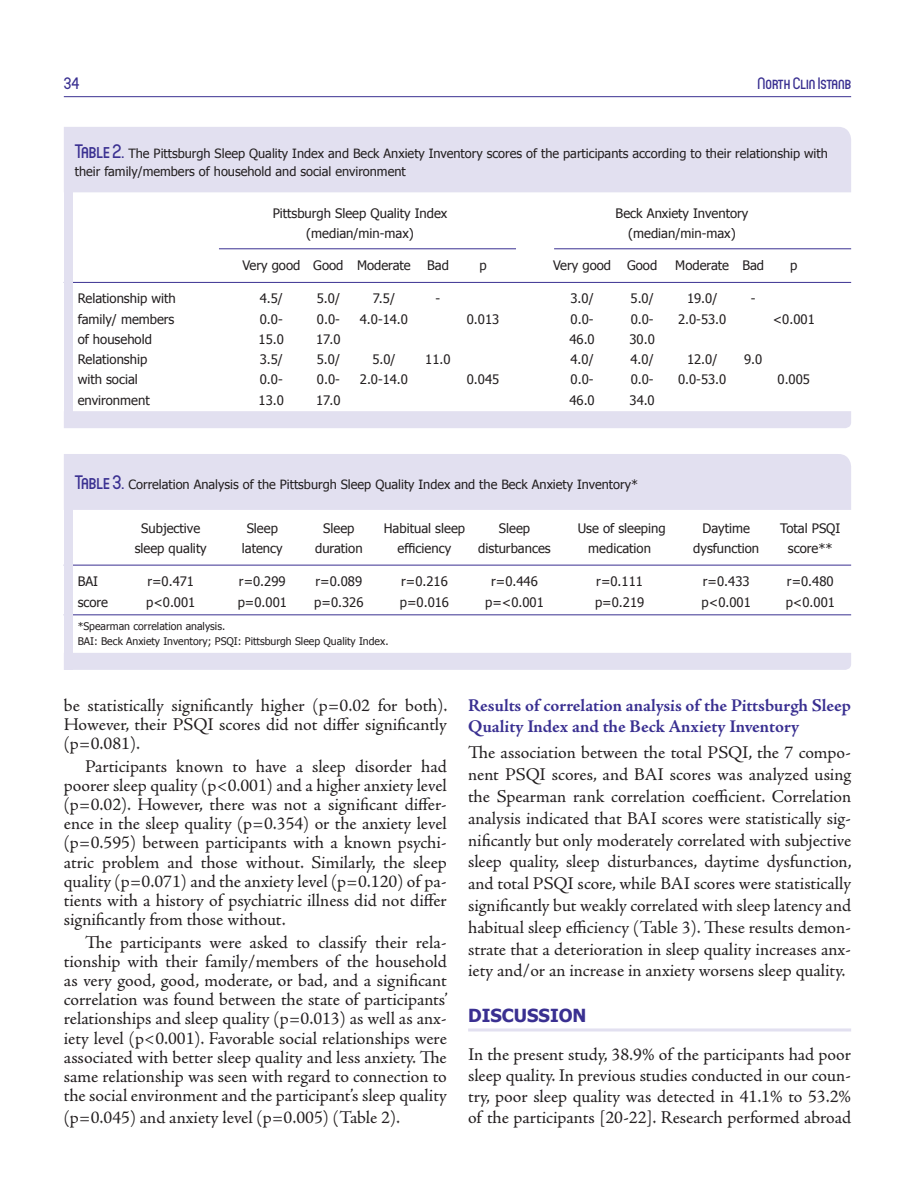
<style>
.page{position:relative;width:915px;height:1191px;background:#fff}
.page>*{position:absolute;margin:0;border:0;box-sizing:border-box;transform-origin:0 0}
._01__Yazı_Metni_NCI{font:18px/19px "Adobe Jenson Pro";color:#231f20;text-align:justify}
.Ikinci_Arabaslik{font:700 18px/21.8px "Adobe Jenson Pro";letter-spacing:-.005em;color:#3a3091}
._06__Yazı_Konu_Basli{font:700 18px "Tahoma";color:#3a3091}
.t1{font:500 16.5px "Circula";color:#3a3091}
.t2{font:13.05px "Tahoma";color:#231f20}
._07__Tablo_Baslik_NC{font:12.75px/18px "Tahoma";color:#231f20}
.t3{font:10.5px "Tahoma";color:#231f20}
.s1{font-family:"Circula";font-weight:500;font-size:19.5px;color:#3a3091}
</style>
<div class="page">
<hr style="left:468px;top:1028px;width:382px;height:3px;background:#e2e0f0">
<hr style="left:64px;top:96px;width:786px;height:1px;background:#3a3091">
<div style="left:72px;top:411px;width:778px;height:17px;background:#e2e0f0"></div>
<div style="left:64px;top:127px;width:786px;height:65px;background:#e2e0f0"></div>
<hr style="left:64px;top:282px;width:786px;height:1px;background:#3a3091">
<hr style="left:219px;top:248px;width:297px;height:1px;background:#3a3091">
<div style="left:64px;top:186px;width:8px;height:242px;background:#e2e0f0"></div>
<hr style="left:554px;top:248px;width:296px;height:1px;background:#3a3091">
<hr style="left:64px;top:614px;width:786px;height:1px;background:#3a3091">
<div style="left:72px;top:653px;width:778px;height:17px;background:#e2e0f0"></div>
<div style="left:64px;top:454px;width:786px;height:56px;background:#e2e0f0"></div>
<hr style="left:64px;top:565px;width:786px;height:1px;background:#3a3091">
<div style="left:64px;top:504px;width:8px;height:166px;background:#e2e0f0"></div>
<p class="t1" style="left:64px;top:73px;width:17px">34</p>
<p class="t1" style="left:757px;top:73px;width:95px">North Clin Istanb</p>
<p class="_07__Tablo_Baslik_NC" style="left:75px;top:144px;width:754px"><span class="s1">Table 2.</span> The Pittsburgh Sleep Quality Index and Beck Anxiety Inventory scores of the participants according to their relationship with their family/members of household and social environment</p>
<p class="t2" style="left:615px;top:204px;width:134px">Beck Anxiety Inventory</p>
<p class="t2" style="left:628px;top:225px;width:109px">(median/min-max)</p>
<p class="t2" style="left:273px;top:204px;width:176px">Pittsburgh Sleep Quality Index</p>
<p class="t2" style="left:306px;top:225px;width:109px">(median/min-max)</p>
<p class="t2" style="left:242px;top:257px;width:208px">Very good Good Moderate Bad</p>
<p class="t2" style="left:479px;top:257px;width:9px">p</p>
<p class="t2" style="left:553px;top:257px;width:106px">Very good Good</p>
<p class="t2" style="left:675px;top:257px;width:90px">Moderate Bad</p>
<p class="t2" style="left:789px;top:257px;width:9px">p</p>
<p class="t2" style="left:78px;top:290px;width:99px">Relationship with</p>
<p class="t2" style="left:260px;top:290px;width:25px">4.5/</p>
<p class="t2" style="left:317px;top:290px;width:25px">5.0/</p>
<p class="t2" style="left:372px;top:290px;width:24px">7.5/</p>
<p class="t2" style="left:435px;top:290px;width:6px">-</p>
<p class="t2" style="left:570px;top:290px;width:25px">3.0/</p>
<p class="t2" style="left:630px;top:290px;width:25px">5.0/</p>
<p class="t2" style="left:686px;top:290px;width:32px">19.0/</p>
<p class="t2" style="left:750px;top:290px;width:6px">-</p>
<p class="t2" style="left:78px;top:310px;width:98px">family/ members</p>
<p class="t2" style="left:260px;top:310px;width:24px">0.0-</p>
<p class="t2" style="left:317px;top:310px;width:24px">0.0-</p>
<p class="t2" style="left:360px;top:310px;width:50px">4.0-14.0</p>
<p class="t2" style="left:466px;top:310px;width:34px">0.013</p>
<p class="t2" style="left:570px;top:310px;width:24px">0.0-</p>
<p class="t2" style="left:630px;top:310px;width:24px">0.0-</p>
<p class="t2" style="left:677px;top:310px;width:50px">2.0-53.0</p>
<p class="t2" style="left:772px;top:310px;width:43px">&lt;0.001</p>
<p class="t2" style="left:78px;top:330px;width:76px">of household</p>
<p class="t2" style="left:258px;top:330px;width:27px">15.0</p>
<p class="t2" style="left:316px;top:330px;width:26px">17.0</p>
<p class="t2" style="left:569px;top:330px;width:27px">46.0</p>
<p class="t2" style="left:629px;top:330px;width:27px">30.0</p>
<p class="t2" style="left:78px;top:351px;width:71px">Relationship</p>
<p class="t2" style="left:260px;top:351px;width:25px">3.5/</p>
<p class="t2" style="left:317px;top:351px;width:25px">5.0/</p>
<p class="t2" style="left:372px;top:351px;width:25px">5.0/</p>
<p class="t2" style="left:425px;top:351px;width:27px">11.0</p>
<p class="t2" style="left:570px;top:351px;width:25px">4.0/</p>
<p class="t2" style="left:630px;top:351px;width:25px">4.0/</p>
<p class="t2" style="left:686px;top:351px;width:32px">12.0/</p>
<p class="t2" style="left:744px;top:351px;width:20px">9.0</p>
<p class="t2" style="left:78px;top:371px;width:62px">with social</p>
<p class="t2" style="left:260px;top:371px;width:24px">0.0-</p>
<p class="t2" style="left:317px;top:371px;width:24px">0.0-</p>
<p class="t2" style="left:360px;top:371px;width:50px">2.0-14.0</p>
<p class="t2" style="left:466px;top:371px;width:34px">0.045</p>
<p class="t2" style="left:570px;top:371px;width:24px">0.0-</p>
<p class="t2" style="left:630px;top:371px;width:24px">0.0-</p>
<p class="t2" style="left:677px;top:371px;width:50px">0.0-53.0</p>
<p class="t2" style="left:777px;top:371px;width:34px">0.005</p>
<p class="t2" style="left:78px;top:391px;width:73px">environment</p>
<p class="t2" style="left:258px;top:391px;width:27px">13.0</p>
<p class="t2" style="left:316px;top:391px;width:26px">17.0</p>
<p class="t2" style="left:569px;top:391px;width:27px">46.0</p>
<p class="t2" style="left:629px;top:391px;width:27px">34.0</p>
<p class="_07__Tablo_Baslik_NC" style="left:75px;top:475px;width:564px"><span class="s1">Table 3.</span> Correlation Analysis of the Pittsburgh Sleep Quality Index and the Beck Anxiety Inventory*</p>
<p class="t2" style="left:141px;top:519px;width:60px">Subjective</p>
<p class="t2" style="left:246px;top:519px;width:33px">Sleep</p>
<p class="t2" style="left:323px;top:519px;width:33px">Sleep</p>
<p class="t2" style="left:383px;top:519px;width:83px">Habitual sleep</p>
<p class="t2" style="left:498px;top:519px;width:33px">Sleep</p>
<p class="t2" style="left:577px;top:519px;width:89px">Use of sleeping</p>
<p class="t2" style="left:702px;top:519px;width:49px">Daytime</p>
<p class="t2" style="left:779px;top:519px;width:62px">Total PSQI</p>
<p class="t2" style="left:135px;top:540px;width:73px">sleep quality</p>
<p class="t2" style="left:242px;top:540px;width:42px">latency</p>
<p class="t2" style="left:315px;top:540px;width:49px">duration</p>
<p class="t2" style="left:397px;top:540px;width:55px">efficiency</p>
<p class="t2" style="left:478px;top:540px;width:74px">disturbances</p>
<p class="t2" style="left:588px;top:540px;width:64px">medication</p>
<p class="t2" style="left:693px;top:540px;width:67px">dysfunction</p>
<p class="t2" style="left:787px;top:540px;width:46px">score**</p>
<p class="t2" style="left:78px;top:573px;width:22px">BAI</p>
<p class="t2" style="left:147px;top:573px;width:48px">r=0.471</p>
<p class="t2" style="left:239px;top:573px;width:48px">r=0.299</p>
<p class="t2" style="left:315px;top:573px;width:48px">r=0.089</p>
<p class="t2" style="left:401px;top:573px;width:48px">r=0.216</p>
<p class="t2" style="left:491px;top:573px;width:48px">r=0.446</p>
<p class="t2" style="left:596px;top:573px;width:48px">r=0.111</p>
<p class="t2" style="left:702px;top:573px;width:48px">r=0.433</p>
<p class="t2" style="left:786px;top:573px;width:48px">r=0.480</p>
<p class="t2" style="left:78px;top:593px;width:32px">score</p>
<p class="t2" style="left:146px;top:593px;width:51px">p&lt;0.001</p>
<p class="t2" style="left:238px;top:593px;width:51px">p=0.001</p>
<p class="t2" style="left:314px;top:593px;width:51px">p=0.326</p>
<p class="t2" style="left:400px;top:593px;width:51px">p=0.016</p>
<p class="t2" style="left:485px;top:593px;width:60px">p=&lt;0.001</p>
<p class="t2" style="left:595px;top:593px;width:51px">p=0.219</p>
<p class="t2" style="left:701px;top:593px;width:51px">p&lt;0.001</p>
<p class="t2" style="left:785px;top:593px;width:51px">p&lt;0.001</p>
<p class="t3" style="left:78px;top:619px;width:149px">*Spearman correlation analysis.</p>
<p class="t3" style="left:78px;top:634px;width:312px">BAI: Beck Anxiety Inventory; PSQI: Pittsburgh Sleep Quality Index.</p>
<p class="_01__Yazı_Metni_NCI" style="left:64px;top:695px;width:385px">be statistically significantly higher (p=0.02 for both).<br>However, their PSQI scores did not differ significantly (p=0.081).</p>
<p class="_01__Yazı_Metni_NCI" style="left:64px;top:757px;width:384px;text-indent:21px">Participants known to have a sleep disorder had poorer sleep quality (p&lt;0.001) and a higher anxiety level (p=0.02). However, there was not a significant differ&shy;ence in the sleep quality (p=0.354) or the anxiety level (p=0.595) between participants with a known psychi&shy;atric problem and those without. Similarly, the sleep quality (p=0.071) and the anxiety level (p=0.120) of pa&shy;tients with a history of psychiatric illness did not differ significantly from those without.</p>
<p class="_01__Yazı_Metni_NCI" style="left:64px;top:933px;width:385px;text-indent:21px">The participants were asked to classify their rela&shy;tionship with their family/members of the household as very good, good, moderate, or bad, and a significant correlation was found between the state of participants’ relationships and sleep quality (p=0.013) as well as anx&shy;iety level (p&lt;0.001). Favorable social relationships were associated with better sleep quality and less anxiety. The same relationship was seen with regard to connection to the social environment and the participant’s sleep quality</p>
<p class="_01__Yazı_Metni_NCI" style="left:64px;top:1108px;width:337px">(p=0.045) and anxiety level (p=0.005) (Table 2).</p>
<p class="Ikinci_Arabaslik" style="left:468px;top:694px;width:384px">Results of correlation analysis of the Pittsburgh Sleep<br>Quality Index and the Beck Anxiety Inventory</p>
<p class="_01__Yazı_Metni_NCI" style="left:468px;top:742px;width:385px;line-height:21.8px">The association between the total PSQI, the 7 compo&shy;nent PSQI scores, and BAI scores was analyzed using the Spearman rank correlation coefficient. Correlation analysis indicated that BAI scores were statistically sig&shy;nificantly but only moderately correlated with subjective sleep quality, sleep disturbances, daytime dysfunction, and total PSQI score, while BAI scores were statistically significantly but weakly correlated with sleep latency and habitual sleep efficiency (Table 3). These results demon&shy;strate that a deterioration in sleep quality increases anx&shy;iety and/or an increase in anxiety worsens sleep quality.</p>
<p class="_06__Yazı_Konu_Basli" style="left:468px;top:1002px;width:120px">DISCUSSION</p>
<p class="_01__Yazı_Metni_NCI" style="left:468px;top:1044px;width:384px;line-height:21px">In the present study, 38.9% of the participants had poor sleep quality. In previous studies conducted in our coun&shy;try, poor sleep quality was detected in 41.1% to 53.2% of the participants [20-22]. Research performed abroad</p>
</div>
